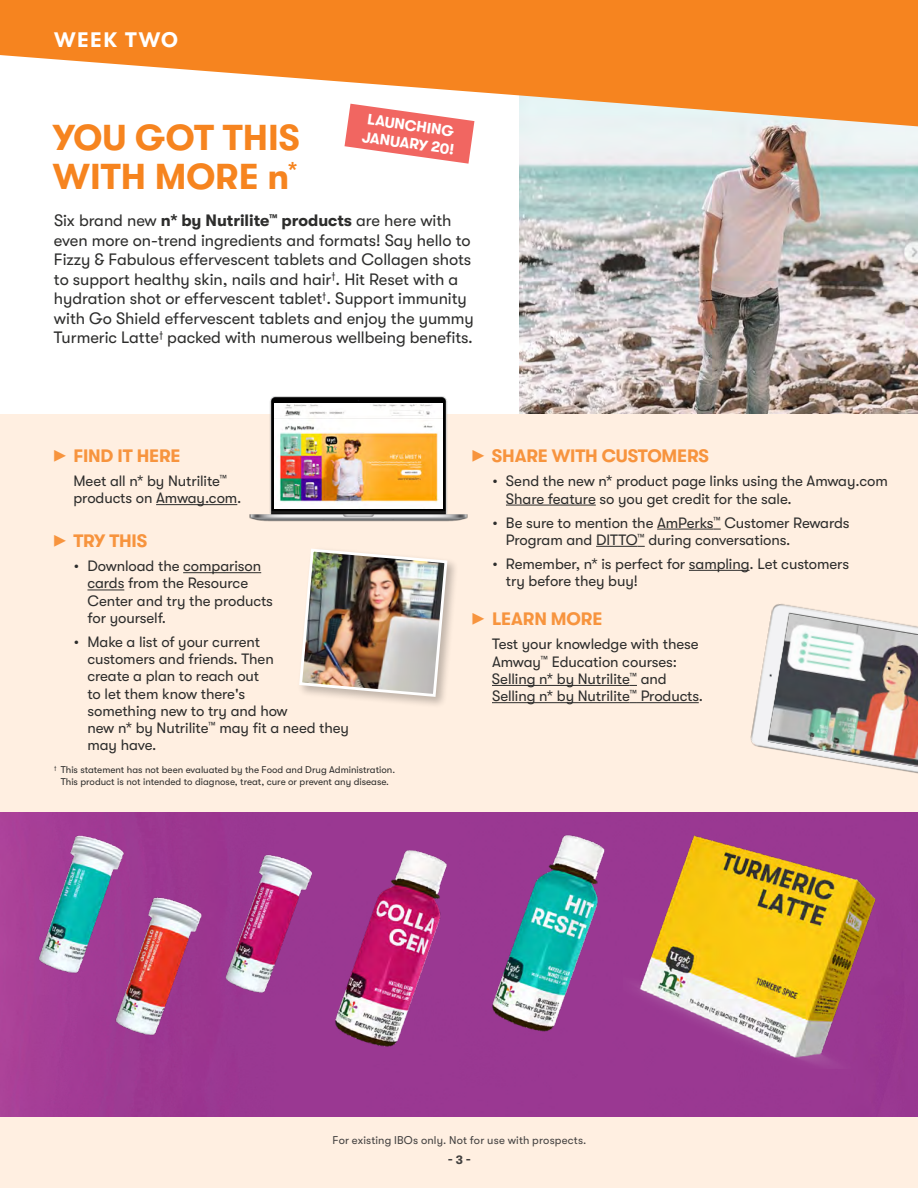
<style>
.page{position:relative;width:918px;height:1188px;background:#fff}
.page>*{position:absolute;margin:0;border:0;box-sizing:border-box;transform-origin:0 0}
.t1{font:700 36px/39px "GT Walsheim";color:#f6841f}
.t2{font:700 21px "GT Walsheim";letter-spacing:.07em;color:#fff}
.t3{font:700 18px "GT Walsheim";letter-spacing:-.01em;color:#f7943e}
.t4{font:16.5px/19.5px "GT Walsheim";letter-spacing:-.005em;color:#2d2d2c}
.t5{font:15px/17.2px "GT Walsheim";letter-spacing:-.005em;color:#2d2d2c}
.t6{font:700 15px/18px "GT Walsheim";color:#fff}
.t7{font:700 12px "GT Walsheim";color:#42403f}
.t8{font:11.25px "GT Walsheim";letter-spacing:.015em;color:#42403f}
.t9{font:9.75px/11.7px "GT Walsheim";color:#2d2d2c;text-align:center}
.s1{font-weight:700}
</style>
<div class="page">
<img style="left:519px;top:126px;width:399px;height:289px">
<div style="left:0;top:415px;width:918px;height:773px;background:#ffefe1"></div>
<img style="left:0;top:812px;width:918px;height:305px">
<svg style="left:0;top:0;width:918px;height:126px;fill:#f6841f"></svg>
<hr style="left:183px;top:572px;width:78px;height:1px;background:#2d2d2c">
<hr style="left:87px;top:590px;width:37px;height:1px;background:#2d2d2c">
<hr style="left:492px;top:685px;width:138px;height:1px;background:#2d2d2c">
<hr style="left:492px;top:702px;width:138px;height:1px;background:#2d2d2c">
<hr style="left:637px;top:702px;width:62px;height:1px;background:#2d2d2c">
<hr style="left:506px;top:505px;width:90px;height:1px;background:#2d2d2c">
<hr style="left:657px;top:529px;width:57px;height:1px;background:#2d2d2c">
<hr style="left:596px;top:546px;width:42px;height:1px;background:#2d2d2c">
<hr style="left:689px;top:570px;width:61px;height:1px;background:#2d2d2c">
<hr style="left:156px;top:504px;width:81px;height:1px;background:#2d2d2c">
<img style="left:238px;top:396px;width:240px;height:126px">
<img style="left:274px;top:403px;width:168px;height:105px">
<svg style="left:345px;top:104px;width:129px;height:60px"></svg>
<img style="left:750px;top:604px;width:168px;height:170px">
<img style="left:768px;top:613px;width:150px;height:154px">
<img style="left:623px;top:816px;width:265px;height:253px">
<img style="left:211px;top:839px;width:114px;height:170px">
<img style="left:103px;top:882px;width:108px;height:169px">
<img style="left:27px;top:820px;width:105px;height:168px">
<img style="left:480px;top:821px;width:138px;height:228px">
<img style="left:332px;top:834px;width:133px;height:232px">
<div style="left:296px;top:546px;width:163px;height:163px;background:#000;opacity:.25"></div>
<img style="left:298px;top:547px;width:151px;height:151px">
<h2 class="t2" style="left:54px;top:28px;width:126px">WEEK TWO</h2>
<h1 class="t1" style="left:53px;top:118px;width:248px">YOU GOT THIS<br>WITH MORE n<sup>*</sup></h1>
<p class="t6" style="left:366px;top:110px;width:94px;rotate:8deg">LAUNCHING<br>JANUARY 20!</p>
<p class="t4" style="left:54px;top:211px;width:421px">Six brand new <span class="s1">n* by Nutrilite</span><sup>™</sup> <span class="s1">products</span> are here with even more on-trend ingredients and formats! Say hello to Fizzy &amp; Fabulous effervescent tablets and Collagen shots to support healthy skin, nails and hair<sup>†</sup>. Hit Reset with a hydration shot or effervescent tablet<sup>†</sup>. Support immunity with Go Shield effervescent tablets and enjoy the yummy Turmeric Latte<sup>†</sup> packed with numerous wellbeing benefits.</p>
<p class="t3" style="left:54px;top:446px;width:128px"><sup>▶</sup> FIND IT HERE</p>
<p class="t5" style="left:74px;top:472px;width:170px">Meet all n* by Nutrilite<sup>™ </sup>products on Amway.com.</p>
<p class="t3" style="left:54px;top:531px;width:95px"><sup>▶</sup> TRY THIS</p>
<p class="t5" style="left:87px;top:558px;width:187px;text-indent:-13px">• Download the comparison cards from the Resource<br>Center and try the products for yourself.</p>
<p class="t5" style="left:87px;top:633px;width:263px;text-indent:-14px">• Make a list of your current<br>customers and friends. Then<br>create a plan to reach out<br>to let them know there's<br>something new to try and how<br>new n* by Nutrilite<sup>™</sup> may fit a need they may have.</p>
<p class="t9" style="left:54px;top:764px;width:343px"><sup>†</sup> This statement has not been evaluated by the Food and Drug Administration.<br>This product is not intended to diagnose, treat, cure or prevent any disease.</p>
<p class="t3" style="left:472px;top:446px;width:238px"><sup>▶</sup> SHARE WITH CUSTOMERS</p>
<p class="t5" style="left:506px;top:473px;width:383px;text-indent:-14px">• Send the new n* product page links using the Amway.com<br>Share feature so you get credit for the sale.</p>
<p class="t5" style="left:506px;top:514px;width:345px;text-indent:-14px">• Be sure to mention the AmPerks<sup>™</sup> Customer Rewards<br>Program and DITTO<sup>™</sup> during conversations.</p>
<p class="t5" style="left:506px;top:555px;width:345px;text-indent:-14px">• Remember, n* is perfect for sampling. Let customers try before they buy!</p>
<p class="t3" style="left:472px;top:609px;width:131px"><sup>▶</sup> LEARN MORE</p>
<p class="t5" style="left:492px;top:636px;width:213px">Test your knowledge with these<br>Amway<sup>™</sup> Education courses:<br>Selling n* by Nutrilite<sup>™</sup> and<br>Selling n* by Nutrilite<sup>™</sup> Products.</p>
<p class="t8" style="left:333px;top:1134px;width:255px">For existing IBOs only. Not for use with prospects.</p>
<p class="t7" style="left:448px;top:1153px;width:24px">- 3 -</p>
</div>
